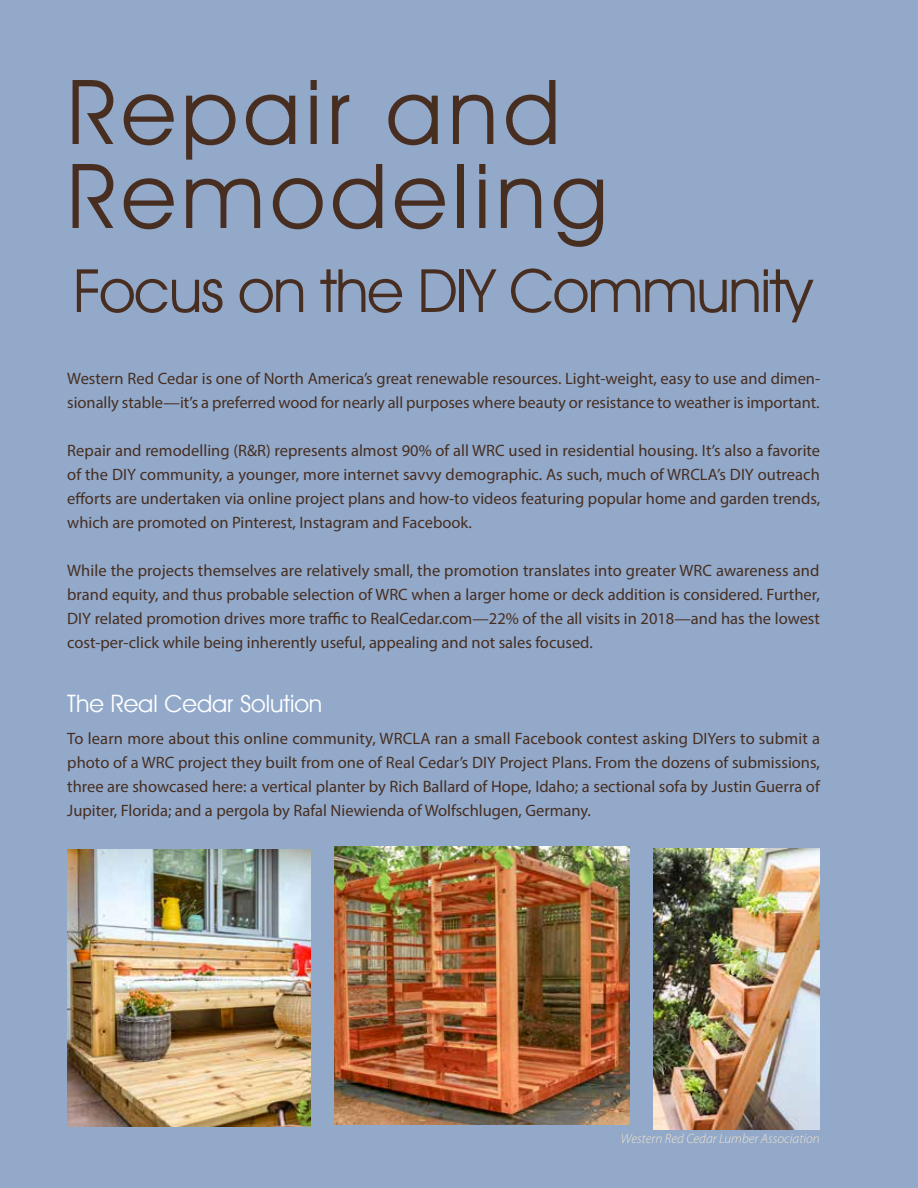
<style>
.page{position:relative;width:918px;height:1188px;background:#92a9ca}
.page>*{position:absolute;margin:0;border:0;box-sizing:border-box;transform-origin:0 0}
.t1{font:90px/84px "Avant Garde Bk BT Book";letter-spacing:.06em;color:#472e21}
.t2{font:60px "Avant Garde Bk BT Book";letter-spacing:-.025em;color:#472e21}
.t3{font:24px "Avant Garde Bk BT Book";color:#fff}
.t4{font:16.5px/24px "Myriad Pro";color:#472e21;text-align:justify}
.t5{font:italic 300 13.5px "Myriad Pro";color:#f1e4ce}
</style>
<div class="page">
<img style="left:67px;top:849px;width:243px;height:278px">
<img style="left:653px;top:849px;width:167px;height:281px">
<img style="left:334px;top:847px;width:295px;height:277px">
<h1 class="t1" style="left:68px;top:69px;width:542px">Repair and<br>Remodeling</h1>
<h2 class="t2" style="left:73px;top:254px;width:741px">Focus on the DIY Community</h2>
<p class="t4" style="left:67px;top:366px;width:754px">Western Red Cedar is one of North America’s great renewable resources. Light-weight, easy to use and dimen&shy;sionally stable—it’s a preferred wood for nearly all purposes where beauty or resistance to weather is important.</p>
<p class="t4" style="left:67px;top:438px;width:754px">Repair and remodelling (R&amp;R) represents almost 90% of all WRC used in residential housing. It’s also a favorite of the DIY community, a younger, more internet savvy demographic. As such, much of WRCLA’s DIY outreach efforts are undertaken via online project plans and how-to videos featuring popular home and garden trends, which are promoted on Pinterest, Instagram and Facebook.</p>
<p class="t4" style="left:67px;top:558px;width:754px">While the projects themselves are relatively small, the promotion translates into greater WRC awareness and brand equity, and thus probable selection of WRC when a larger home or deck addition is considered. Further, DIY related promotion drives more traffic to RealCedar.com—22% of the all visits in 2018—and has the lowest cost-per-click while being inherently useful, appealing and not sales focused.</p>
<h3 class="t3" style="left:67px;top:689px;width:257px">The Real Cedar Solution</h3>
<p class="t4" style="left:67px;top:726px;width:754px">To learn more about this online community, WRCLA ran a small Facebook contest asking DIYers to submit a photo of a WRC project they built from one of Real Cedar’s DIY Project Plans. From the dozens of submissions, three are showcased here: a vertical planter by Rich Ballard of Hope, Idaho; a sectional sofa by Justin Guerra of Jupiter, Florida; and a pergola by Rafal Niewienda of Wolfschlugen, Germany.</p>
<p class="t5" style="left:621px;top:1131px;width:200px">Western Red Cedar Lumber Association</p>
</div>
